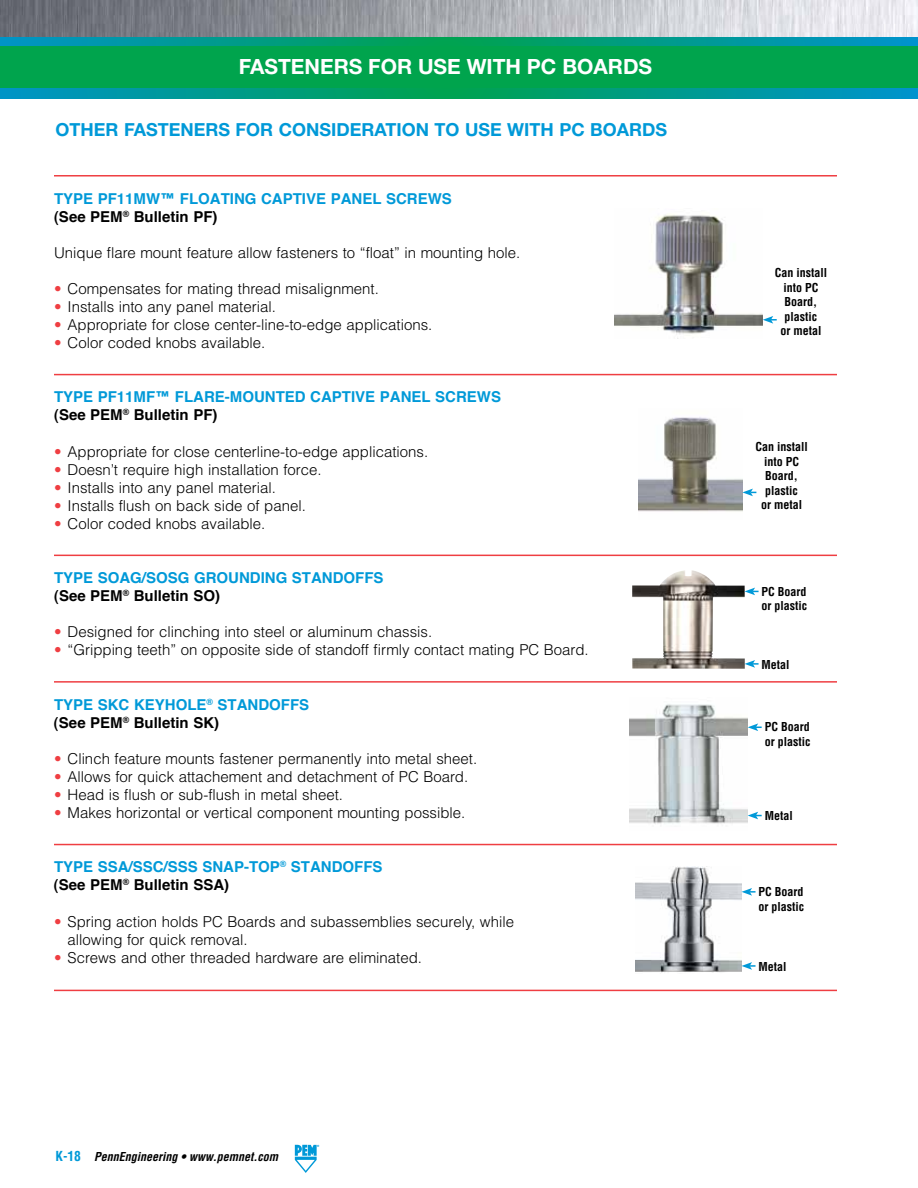
<style>
.page{position:relative;width:918px;height:1188px;background:#fff}
.page>*{position:absolute;margin:0;border:0;box-sizing:border-box;transform-origin:0 0}
.t1{font:700 21px "Helvetica Neue";color:#fff}
.t2{font:700 18px "Helvetica Neue";color:#0099d8}
.t3{font:300 15px/18px "Helvetica";color:#000}
.t4{font:700 15px/18px "Helvetica";color:#0099d8}
.t5{font:700 condensed 12px/14.4px "Helvetica";color:#000}
.t6{font:italic 700 condensed 12px "Helvetica";color:#000}
.s1{color:#000}
.s2{color:#ef3e42}
.s3{font-style:normal;font-size:13.5px;color:#0099d8}
</style>
<div class="page">
<svg style="left:295px;top:1145px;width:24px;height:28px"></svg>
<img style="left:0;top:0;width:918px;height:38px">
<svg style="left:0;top:38px;width:918px;height:60px;background:#009b89"></svg>
<div style="left:0;top:47px;width:918px;height:41px;background:#00a44d"></div>
<hr style="left:54px;top:175px;width:783px;height:2px;background:#ef3e42">
<hr style="left:54px;top:374px;width:783px;height:1px;background:#ef3e42">
<hr style="left:54px;top:555px;width:783px;height:1px;background:#ef3e42">
<hr style="left:54px;top:681px;width:783px;height:2px;background:#ef3e42">
<hr style="left:54px;top:844px;width:783px;height:1px;background:#ef3e42">
<hr style="left:54px;top:990px;width:783px;height:1px;background:#ef3e42">
<img style="left:632px;top:570px;width:113px;height:99px">
<svg style="left:745px;top:588px;width:14px;height:7px"></svg>
<svg style="left:745px;top:660px;width:14px;height:8px"></svg>
<img style="left:615px;top:214px;width:147px;height:120px">
<svg style="left:763px;top:316px;width:14px;height:8px"></svg>
<img style="left:630px;top:704px;width:117px;height:120px">
<svg style="left:748px;top:723px;width:14px;height:8px"></svg>
<svg style="left:748px;top:812px;width:14px;height:7px"></svg>
<img style="left:636px;top:867px;width:105px;height:106px">
<svg style="left:742px;top:888px;width:14px;height:8px"></svg>
<svg style="left:742px;top:962px;width:14px;height:8px"></svg>
<img style="left:639px;top:417px;width:103px;height:95px">
<svg style="left:742px;top:489px;width:14px;height:7px"></svg>
<h1 class="t1" style="left:239px;top:54px;width:415px">FASTENERS FOR USE WITH PC BOARDS</h1>
<p class="t2" style="left:56px;top:118px;width:613px">OTHER FASTENERS FOR CONSIDERATION TO USE WITH PC BOARDS</p>
<p class="t4" style="left:54px;top:189px;width:399px">TYPE PF11MW™ FLOATING CAPTIVE PANEL SCREWS <span class="s1">(See PEM</span><sup>®</sup> <span class="s1">Bulletin PF)</span></p>
<p class="t3" style="left:54px;top:243px;width:468px">Unique flare mount feature allow fasteners to “float” in mounting hole.</p>
<p class="t3" style="left:54px;top:279px;width:326px"><span class="s2">•</span> Compensates for mating thread misalignment.</p>
<p class="t3" style="left:54px;top:297px;width:223px"><span class="s2">•</span> Installs into any panel material.</p>
<p class="t3" style="left:54px;top:315px;width:380px"><span class="s2">•</span> Appropriate for close center-line-to-edge applications.</p>
<p class="t3" style="left:54px;top:333px;width:213px"><span class="s2">•</span> Color coded knobs available.</p>
<p class="t4" style="left:54px;top:388px;width:449px">TYPE PF11MF™ FLARE-MOUNTED CAPTIVE PANEL SCREWS <span class="s1">(See PEM</span><sup>®</sup> <span class="s1">Bulletin PF)</span></p>
<p class="t3" style="left:54px;top:442px;width:376px"><span class="s2">•</span> Appropriate for close centerline-to-edge applications.</p>
<p class="t3" style="left:54px;top:460px;width:269px"><span class="s2">•</span> Doesn’t require high installation force.</p>
<p class="t3" style="left:54px;top:478px;width:223px"><span class="s2">•</span> Installs into any panel material.</p>
<p class="t3" style="left:54px;top:496px;width:253px"><span class="s2">•</span> Installs flush on back side of panel.</p>
<p class="t3" style="left:54px;top:514px;width:213px"><span class="s2">•</span> Color coded knobs available.</p>
<p class="t4" style="left:54px;top:568px;width:331px">TYPE SOAG/SOSG GROUNDING STANDOFFS <span class="s1">(See PEM</span><sup>®</sup> <span class="s1">Bulletin SO)</span></p>
<p class="t3" style="left:54px;top:623px;width:380px"><span class="s2">•</span> Designed for clinching into steel or aluminum chassis.</p>
<p class="t3" style="left:54px;top:641px;width:536px"><span class="s2">•</span> “Gripping teeth” on opposite side of standoff firmly contact mating PC Board.</p>
<p class="t4" style="left:54px;top:695px;width:257px">TYPE SKC KEYHOLE<sup>®</sup> STANDOFFS <span class="s1">(See PEM</span><sup>®</sup> <span class="s1">Bulletin SK)</span></p>
<p class="t3" style="left:54px;top:749px;width:425px"><span class="s2">•</span> Clinch feature mounts fastener permanently into metal sheet.</p>
<p class="t3" style="left:54px;top:767px;width:416px"><span class="s2">•</span> Allows for quick attachement and detachment of PC Board.</p>
<p class="t3" style="left:54px;top:785px;width:291px"><span class="s2">•</span> Head is flush or sub-flush in metal sheet.</p>
<p class="t3" style="left:54px;top:803px;width:413px"><span class="s2">•</span> Makes horizontal or vertical component mounting possible.</p>
<p class="t4" style="left:54px;top:858px;width:330px">TYPE SSA/SSC/SSS SNAP-TOP<sup>®</sup> STANDOFFS <span class="s1">(See PEM</span><sup>®</sup> <span class="s1">Bulletin SSA)</span></p>
<p class="t3" style="left:68px;top:912px;width:448px;text-indent:-14px"><span class="s2">•</span> Spring action holds PC Boards and subassemblies securely, while allowing for quick removal.</p>
<p class="t3" style="left:54px;top:948px;width:370px"><span class="s2">•</span> Screws and other threaded hardware are eliminated.</p>
<p class="t6" style="left:56px;top:1149px;width:224px"><span class="s3">K-18</span> PennEngineering • www.pemnet.com</p>
<p class="t5" style="left:775px;top:266px;width:54px;text-align:center">Can install into PC<br>Board, plastic<br>or metal</p>
<p class="t5" style="left:755px;top:440px;width:54px;text-align:center">Can install into PC<br>Board, plastic<br>or metal</p>
<p class="t5" style="left:762px;top:584px;width:47px">PC Board or plastic</p>
<p class="t5" style="left:762px;top:657px;width:30px">Metal</p>
<p class="t5" style="left:765px;top:720px;width:47px">PC Board or plastic</p>
<p class="t5" style="left:765px;top:809px;width:30px">Metal</p>
<p class="t5" style="left:759px;top:885px;width:47px">PC Board or plastic</p>
<p class="t5" style="left:759px;top:959px;width:30px">Metal</p>
</div>
